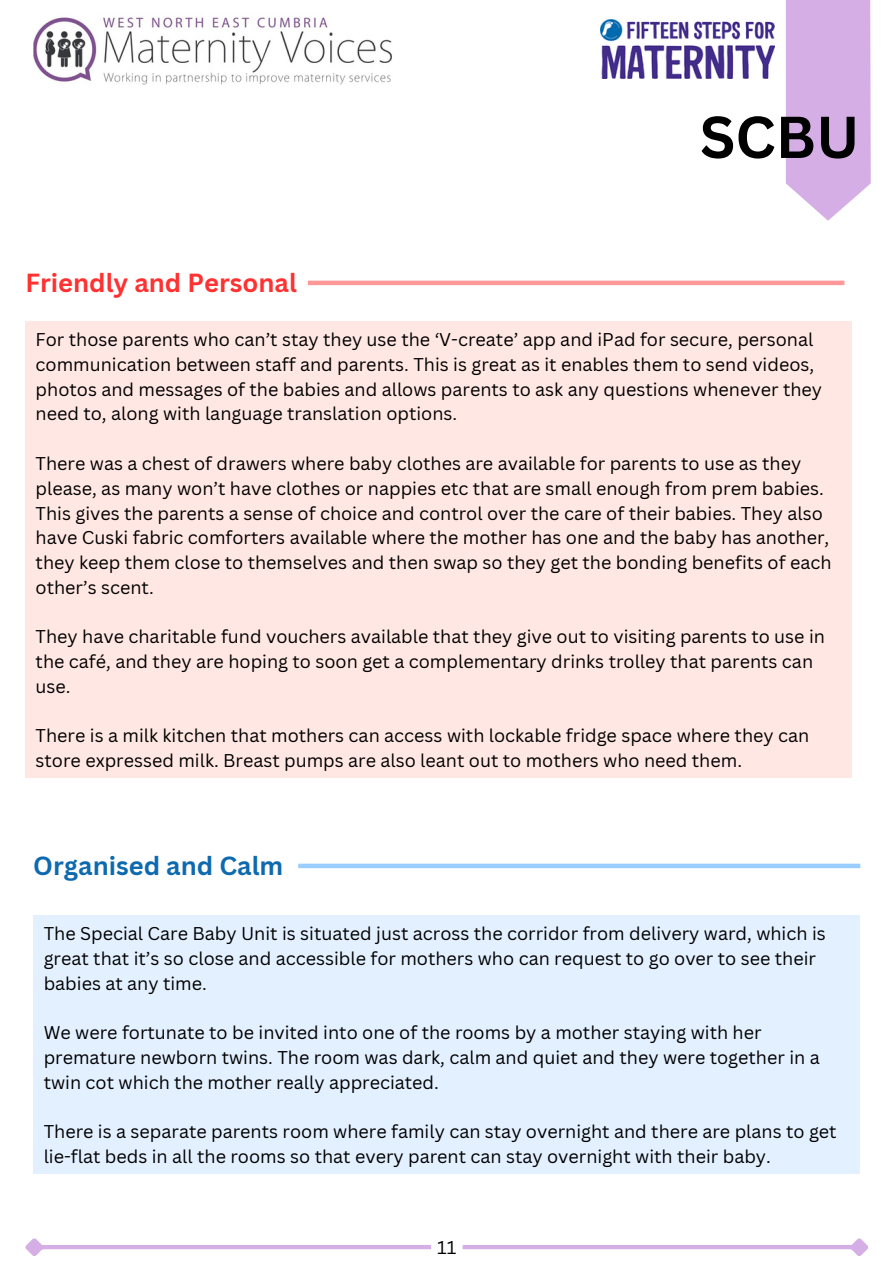
<style>
.page{position:relative;width:894px;height:1264px;background:#fff}
.page>*{position:absolute;margin:0;border:0;box-sizing:border-box;transform-origin:0 0}
.t1{font:700 57.6px "Canva Sans";color:#000}
.t2{font:700 25.5px "Canva Sans";color:#ff3131}
.t3{font:700 25.5px "Canva Sans";color:#0e6aaf}
.t4{font:18px/24.8px "Canva Sans";color:#000}
</style>
<div class="page">
<div style="left:40px;top:1244px;width:813px;height:5px;background:#d4aee5"></div>
<svg style="left:25px;top:1238px;width:22px;height:18px"></svg>
<svg style="left:845px;top:1238px;width:23px;height:18px"></svg>
<svg style="left:785px;top:0;width:85px;height:221px;background:#d8b5e7"></svg>
<img style="left:600px;top:19px;width:173px;height:60px">
<img style="left:33px;top:17px;width:359px;height:68px">
<div style="left:25px;top:321px;width:826px;height:457px;background:#ffe7e3"></div>
<hr style="left:308px;top:281px;width:536px;height:4px;background:#f99">
<div style="left:33px;top:915px;width:826px;height:259px;background:#e3f0ff"></div>
<div style="left:298px;top:863px;width:562px;height:5px;background:#99ceff"></div>
<p class="t2" style="left:25px;top:265px;width:273px">Friendly and Personal</p>
<p class="t1" style="left:699px;top:96px;width:161px">SCBU</p>
<p class="t4" style="left:36px;top:327px;width:787px">For those parents who can’t stay they use the ‘V-create’ app and iPad for secure, personal communication between staff and parents. This is great as it enables them to send videos, photos and messages of the babies and allows parents to ask any questions whenever they need to, along with language translation options.</p>
<p class="t4" style="left:36px;top:450px;width:797px">There was a chest of drawers where baby clothes are available for parents to use as they please, as many won’t have clothes or nappies etc that are small enough from prem babies.<br>This gives the parents a sense of choice and control over the care of their babies. They also have Cuski fabric comforters available where the mother has one and the baby has another, they keep them close to themselves and then swap so they get the bonding benefits of each other’s scent.</p>
<h1 class="t4" style="left:36px;top:624px;width:790px">They have charitable fund vouchers available that they give out to visiting parents to use in the café, and they are hoping to soon get a complementary drinks trolley that parents can use.</h1>
<h2 class="t4" style="left:36px;top:723px;width:775px">There is a milk kitchen that mothers can access with lockable fridge space where they can store expressed milk. Breast pumps are also leant out to mothers who need them.</h2>
<p class="t3" style="left:33px;top:848px;width:251px">Organised and Calm</p>
<p class="t4" style="left:44px;top:920px;width:783px">The Special Care Baby Unit is situated just across the corridor from delivery ward, which is great that it’s so close and accessible for mothers who can request to go over to see their babies at any time.</p>
<p class="t4" style="left:44px;top:1019px;width:777px">We were fortunate to be invited into one of the rooms by a mother staying with her premature newborn twins. The room was dark, calm and quiet and they were together in a twin cot which the mother really appreciated.</p>
<p class="t4" style="left:44px;top:1118px;width:794px">There is a separate parents room where family can stay overnight and there are plans to get lie-flat beds in all the rooms so that every parent can stay overnight with their baby.</p>
<p class="t4" style="left:437px;top:1234px;width:21px">11</p>
</div>
